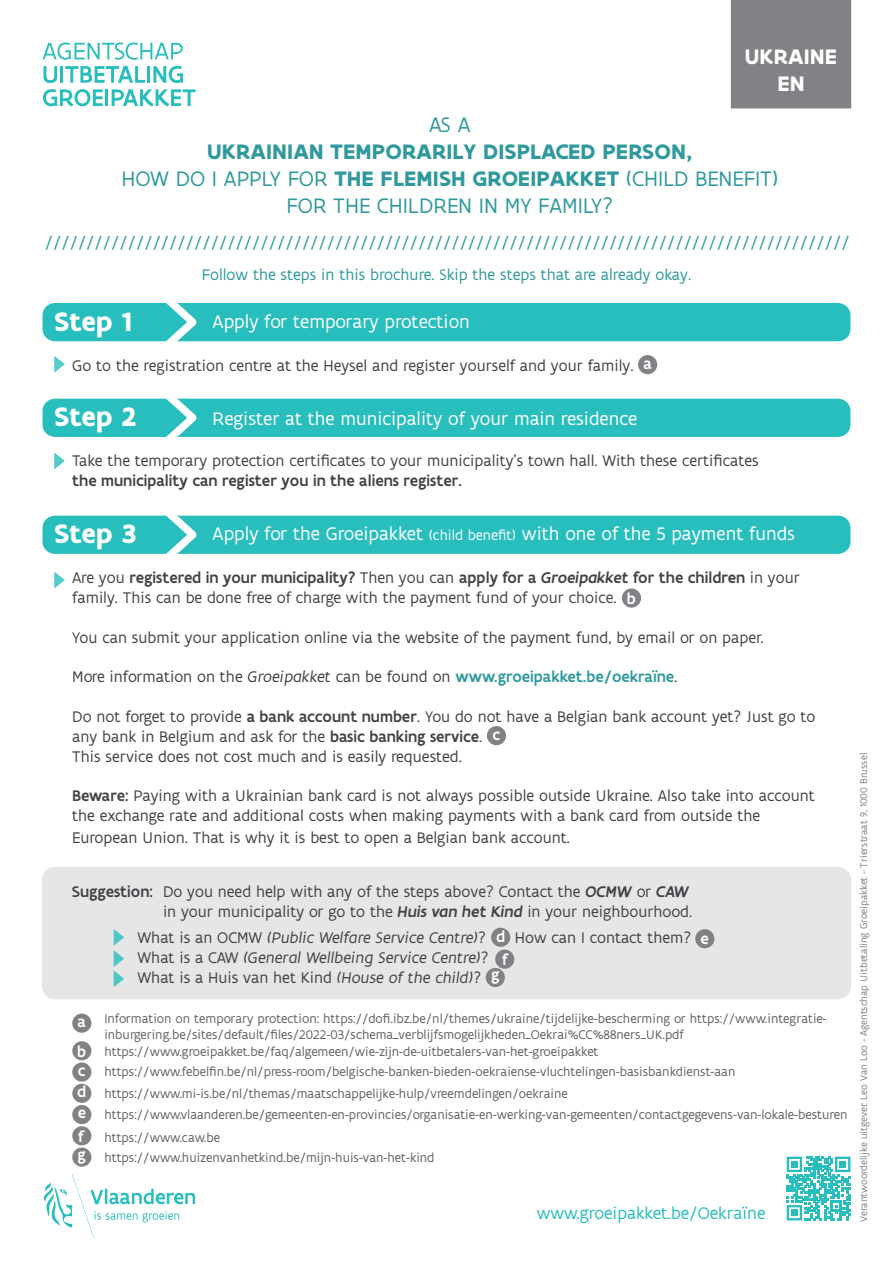
<style>
.page{position:relative;width:893px;height:1263px;background:#fff}
.page>*{position:absolute;margin:0;border:0;box-sizing:border-box;transform-origin:0 0}
.t1{font:700 28.5px "Flanders Art Sans";color:#fff}
.t2{font:700 22.5px/27px "Flanders Art Sans";letter-spacing:.005em;color:#2f999d;text-align:center}
.t3{font:700 22.5px/27px "Flanders Art Sans";letter-spacing:.005em;color:#fff;text-align:center}
.t4{font:22.5px "Flanders Art Sans";color:#2f999d}
.t5{font:19.5px "Flanders Art Sans";color:#fff}
.t6{font:18px "Flanders Art Sans";color:#28bebd}
.t7{font:17.55px "Flanders Art Sans";color:#2f999d}
.t8{font:16.5px/19.8px "Flanders Art Sans";color:#414346}
.t9{font:italic 16.5px/19.8px "Flanders Art Sans";color:#414346}
.t10{font:16.5px "Flanders Art Sans";color:#2f999d}
.t11{font:500 16.5px "Flanders Art Sans";color:#414346}
.t12{font:500 16.5px/21.3px "Flanders Art Sans";color:#fff}
.t13{font:13.5px/16.6px "Flanders Art Sans";color:#636366}
.t14{font:10.5px "Flanders Art Sans";color:#808285}
.s1{font-weight:400}
.s2{font-size:15px}
.s3{font-weight:500}
.s4{font-weight:500;font-style:italic}
.s5{font-style:italic}
.s6{font-weight:500;color:#2f999d}
.s7{font-style:normal}
.s8{font-weight:500;font-size:16.5px;color:#fff}
</style>
<div class="page">
<svg style="left:43px;top:43px;width:140px;height:17px"></svg>
<svg style="left:43px;top:66px;width:14px;height:17px"></svg>
<hr style="left:60px;top:66px;width:3px;height:17px;background:#28bebd">
<svg style="left:65px;top:66px;width:80px;height:17px"></svg>
<hr style="left:147px;top:66px;width:3px;height:17px;background:#28bebd">
<svg style="left:153px;top:66px;width:30px;height:17px"></svg>
<svg style="left:43px;top:89px;width:60px;height:17px"></svg>
<hr style="left:105px;top:89px;width:3px;height:17px;background:#28bebd">
<svg style="left:112px;top:89px;width:84px;height:17px"></svg>
<svg style="left:43px;top:1174px;width:152px;height:63px"></svg>
<div style="left:43px;top:303px;width:807px;height:38px;background:#28bebd;border-radius:12px"></div>
<div style="left:43px;top:399px;width:807px;height:38px;background:#28bebd;border-radius:12px"></div>
<div style="left:43px;top:516px;width:807px;height:38px;background:#28bebd;border-radius:12px"></div>
<svg style="left:54px;top:356px;width:11px;height:17px"></svg>
<svg style="left:54px;top:453px;width:11px;height:16px"></svg>
<svg style="left:54px;top:572px;width:11px;height:16px"></svg>
<svg style="left:156px;top:303px;width:47px;height:39px"></svg>
<svg style="left:156px;top:398px;width:47px;height:39px"></svg>
<svg style="left:156px;top:515px;width:47px;height:39px"></svg>
<div style="left:731px;top:0;width:120px;height:108px;background:#808285"></div>
<div style="left:43px;top:867px;width:807px;height:131px;background:#e6e6e7;border-radius:13px"></div>
<div style="left:42px;top:867px;width:809px;height:132px;border:2px solid #808285;border-radius:13px"></div>
<div style="left:638px;top:355px;width:19px;height:19px;background:#808285;border-radius:50%"></div>
<div style="left:72px;top:1013px;width:19px;height:20px;background:#808285;border-radius:50%"></div>
<div style="left:72px;top:1041px;width:19px;height:19px;background:#808285;border-radius:50%"></div>
<div style="left:72px;top:1062px;width:19px;height:19px;background:#808285;border-radius:50%"></div>
<div style="left:72px;top:1084px;width:19px;height:19px;background:#808285;border-radius:50%"></div>
<div style="left:72px;top:1105px;width:19px;height:19px;background:#808285;border-radius:50%"></div>
<div style="left:72px;top:1126px;width:19px;height:19px;background:#808285;border-radius:50%"></div>
<div style="left:622px;top:588px;width:19px;height:20px;background:#808285;border-radius:50%"></div>
<div style="left:487px;top:726px;width:19px;height:19px;background:#808285;border-radius:50%"></div>
<div style="left:491px;top:928px;width:19px;height:19px;background:#808285;border-radius:50%"></div>
<div style="left:695px;top:929px;width:19px;height:19px;background:#808285;border-radius:50%"></div>
<div style="left:495px;top:949px;width:19px;height:20px;background:#808285;border-radius:50%"></div>
<svg style="left:114px;top:929px;width:10px;height:58px"></svg>
<div style="left:486px;top:968px;width:19px;height:19px;background:#808285;border-radius:50%"></div>
<div style="left:72px;top:1147px;width:19px;height:20px;background:#808285;border-radius:50%"></div>
<svg style="left:787px;top:1157px;width:63px;height:63px"></svg>
<div style="left:791px;top:1161px;width:7px;height:7px;background:#28bebd"></div>
<div style="left:839px;top:1161px;width:7px;height:7px;background:#28bebd"></div>
<div style="left:791px;top:1209px;width:7px;height:7px;background:#28bebd"></div>
<h2 class="t3" style="left:745px;top:43px;width:94px">UKRAINE<br>EN</h2>
<h2 class="t4" style="left:429px;top:111px;width:43px">AS A</h2>
<h2 class="t2" style="left:121px;top:139px;width:658px">UKRAINIAN TEMPORARILY DISPLACED PERSON,<br><span class="s1">HOW DO I APPLY FOR</span> THE FLEMISH GROEIPAKKET <span class="s1">(CHILD BENEFIT)<br>FOR THE CHILDREN IN MY FAMILY?</span></h2>
<p class="t7" style="left:45px;top:231px;width:806px">/////////////////////////////////////////////////////////////////////////////////////////////////</p>
<p class="t10" style="left:202px;top:265px;width:491px">Follow the steps in this brochure. Skip the steps that are already okay.</p>
<h1 class="t1" style="left:54px;top:303px;width:80px">Step 1</h1>
<p class="t5" style="left:213px;top:310px;width:259px">Apply for temporary protection</p>
<p class="t8" style="left:72px;top:356px;width:563px">Go to the registration centre at the Heysel and register yourself and your family.</p>
<p class="t12" style="left:643px;top:353px;width:10px">a</p>
<h1 class="t1" style="left:54px;top:399px;width:84px">Step 2</h1>
<p class="t5" style="left:213px;top:407px;width:426px">Register at the municipality of your main residence</p>
<p class="t8" style="left:72px;top:451px;width:688px">Take the temporary protection certificates to your municipality’s town hall. With these certificates</p>
<p class="t11" style="left:72px;top:470px;width:391px">the municipality can register you in the aliens register.</p>
<h1 class="t1" style="left:54px;top:516px;width:84px">Step 3</h1>
<p class="t5" style="left:213px;top:521px;width:584px">Apply for the Groeipakket <span class="s2">(child benefit)</span> with one of the 5 payment funds</p>
<p class="t8" style="left:72px;top:568px;width:729px">Are you <span class="s3">registered in your municipality?</span> Then you can <span class="s3">apply for a</span> <span class="s4">Groeipakket</span> <span class="s3">for the children</span> in your family. This can be done free of charge with the payment fund of your choice.</p>
<p class="t8" style="left:72px;top:628px;width:693px">You can submit your application online via the website of the payment fund, by email or on paper.</p>
<p class="t8" style="left:72px;top:667px;width:607px">More information on the <span class="s5">Groeipakket</span> can be found on <span class="s6">www.groeipakket.be/oekraïne</span>.</p>
<p class="t8" style="left:72px;top:707px;width:745px">Do not forget to provide <span class="s3">a bank account number</span>. You do not have a Belgian bank account yet? Just go to any bank in Belgium and ask for the <span class="s3">basic banking service</span>.<br>This service does not cost much and is easily requested.</p>
<p class="t8" style="left:72px;top:786px;width:744px"><span class="s3">Beware:</span> Paying with a Ukrainian bank card is not always possible outside Ukraine. Also take into account the exchange rate and additional costs when making payments with a bank card from outside the</p>
<p class="t8" style="left:72px;top:827px;width:499px">European Union. That is why it is best to open a Belgian bank account.</p>
<p class="t12" style="left:627px;top:588px;width:11px">b</p>
<p class="t12" style="left:493px;top:724px;width:9px">c</p>
<p class="t8" style="left:163px;top:882px;width:531px">Do you need help with any of the steps above? Contact the <span class="s4">OCMW</span> or <span class="s4">CAW </span>in your municipality or go to the <span class="s4">Huis van het Kind</span> in your neighbourhood.</p>
<p class="t11" style="left:72px;top:881px;width:82px">Suggestion:</p>
<p class="t9" style="left:137px;top:928px;width:350px"><span class="s7">What is an OCMW</span> (Public Welfare Service Centre)<span class="s7">?</span></p>
<p class="t8" style="left:515px;top:928px;width:178px">How can I contact them?</p>
<p class="t9" style="left:137px;top:948px;width:353px"><span class="s7">What is a CAW</span> (General Wellbeing Service Centre)<span class="s7">?<br>What is a Huis van het Kind</span> (House of the child)<span class="s7">?</span></p>
<p class="t12" style="left:496px;top:926px;width:11px">d</p>
<p class="t12" style="left:701px;top:928px;width:10px">e</p>
<p class="t12" style="left:502px;top:949px;width:6px">f</p>
<p class="t12" style="left:491px;top:964px;width:10px">g</p>
<p class="t12" style="left:77px;top:1007px;width:11px;line-height:29.7px">a b</p>
<p class="t12" style="left:77px;top:1060px;width:11px;text-align:justify">c d e</p>
<p class="t12" style="left:78px;top:1126px;width:6px">f</p>
<p class="t13" style="left:104px;top:1010px;width:724px">Information on temporary protection: https://dofi.ibz.be/nl/themes/ukraine/tijdelijke-bescherming or https://www.integratie&shy;inburgering.be/sites/default/files/2022-03/schema_verblijfsmogelijkheden_Oekrai%CC%88ners_UK.pdf https://www.groeipakket.be/faq/algemeen/wie-zijn-de-uitbetalers-van-het-groeipakket</p>
<p class="t13" style="left:104px;top:1062px;width:744px;line-height:21.3px">https://www.febelfin.be/nl/press-room/belgische-banken-bieden-oekraiense-vluchtelingen-basisbankdienst-aan https://www.mi-is.be/nl/themas/maatschappelijke-hulp/vreemdelingen/oekraine https://www.vlaanderen.be/gemeenten-en-provincies/organisatie-en-werking-van-gemeenten/contactgegevens-van-lokale-besturen</p>
<p class="t13" style="left:104px;top:1129px;width:117px">https://www.caw.be</p>
<p class="t13" style="left:78px;top:1149px;width:358px"><span class="s8">g</span> https://www.huizenvanhetkind.be/mijn-huis-van-het-kind</p>
<p class="t6" style="left:537px;top:1202px;width:230px">www.groeipakket.be/Oekraïne</p>
<p class="t14" style="left:857px;top:1222px;width:470px;rotate:-90deg">Verantwoordelijke uitgever: Leo Van Loo - Agentschap Uitbetaling Groeipakket - Trierstraat 9, 1000 Brussel</p>
</div>
